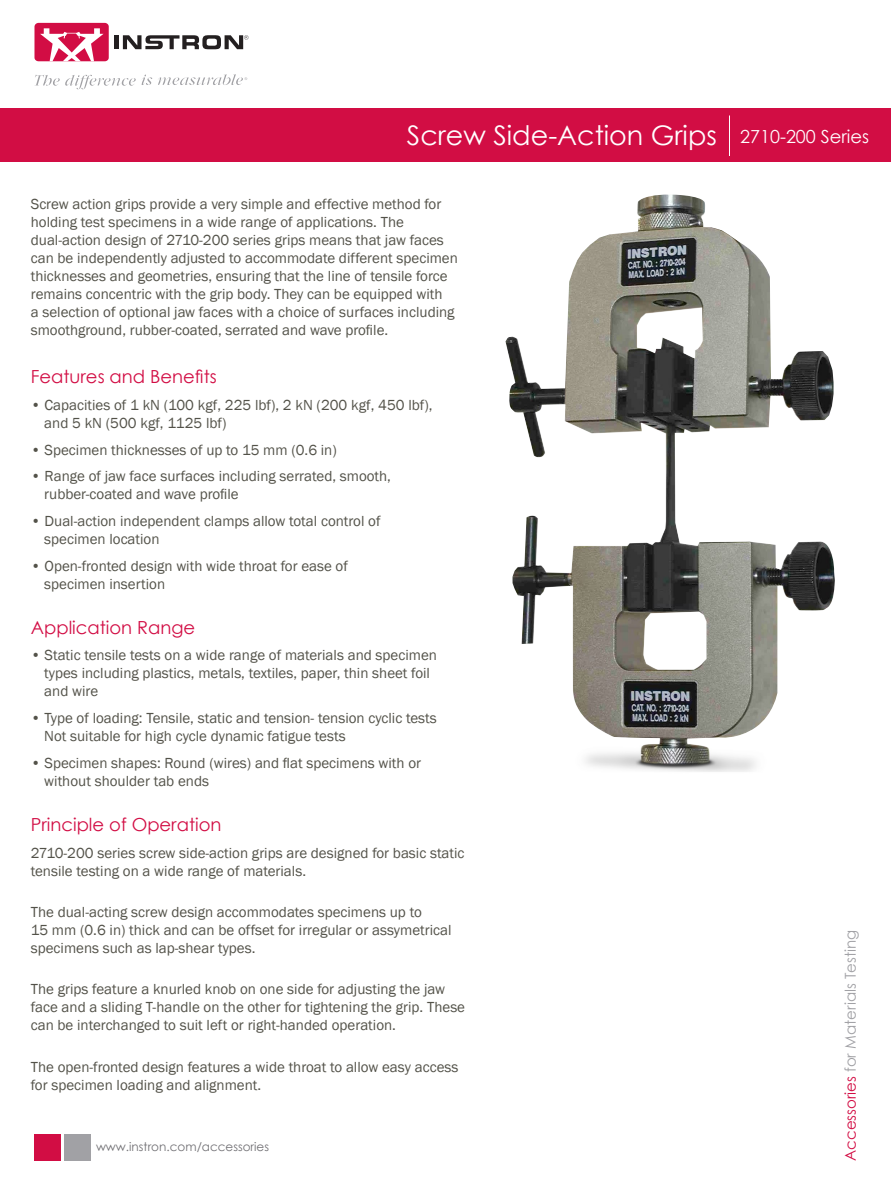
<style>
.page{position:relative;width:891px;height:1188px;background:#fff}
.page>*{position:absolute;margin:0;border:0;box-sizing:border-box;transform-origin:0 0}
.t1{font:27px "Century Gothic";color:#fff}
.t2{font:18px "Century Gothic";color:#d20d44}
.t3{font:15px/18px "Franklin Gothic";color:#535249}
.t4{font:15px "Century Gothic";color:#a1a1a5}
.t5{font:12px "Century Gothic";color:#717074}
.s1{font-size:18px}
.s2{color:#d20d44}
</style>
<div class="page">
<div style="left:34px;top:23px;width:75px;height:38px;background:#d20d44;border-radius:4px"></div>
<svg style="left:40px;top:28px;width:64px;height:33px"></svg>
<hr style="left:114px;top:35px;width:4px;height:14px;background:#231f20">
<svg style="left:123px;top:35px;width:125px;height:14px"></svg>
<svg style="left:35px;top:74px;width:212px;height:15px"></svg>
<div style="left:0;top:108px;width:891px;height:54px;background:#d20d44"></div>
<div style="left:64px;top:1134px;width:27px;height:27px;background:#a1a1a5"></div>
<div style="left:34px;top:1134px;width:28px;height:27px;background:#d20d44"></div>
<img style="left:505px;top:194px;width:330px;height:578px">
<hr style="left:729px;top:116px;width:1px;height:40px;background:#fff">
<p class="t1" style="left:407px;top:116px;width:464px">Screw Side-Action Grips <span class="s1">2710-200 Series</span></p>
<p class="t3" style="left:31px;top:195px;width:429px">Screw action grips provide a very simple and effective method for holding test specimens in a wide range of applications. The dual-action design of 2710-200 series grips means that jaw faces can be independently adjusted to accommodate different specimen thicknesses and geometries, ensuring that the line of tensile force remains concentric with the grip body. They can be equipped with<br>a selection of optional jaw faces with a choice of surfaces including smoothground, rubber-coated, serrated and wave profile.</p>
<p class="t2" style="left:31px;top:364px;width:188px">Features and Benefits</p>
<p class="t3" style="left:44px;top:396px;width:390px;text-indent:-14px">• Capacities of 1 kN (100 kgf, 225 lbf), 2 kN (200 kgf, 450 lbf), and 5 kN (500 kgf, 1125 lbf)</p>
<p class="t3" style="left:31px;top:441px;width:308px">• Specimen thicknesses of up to 15 mm (0.6 in)</p>
<p class="t3" style="left:44px;top:468px;width:348px;text-indent:-14px">• Range of jaw face surfaces including serrated, smooth, rubber-coated and wave profile</p>
<p class="t3" style="left:44px;top:512px;width:338px;text-indent:-14px">• Dual-action independent clamps allow total control of specimen location</p>
<p class="t3" style="left:44px;top:557px;width:305px;text-indent:-14px">• Open-fronted design with wide throat for ease of specimen insertion</p>
<p class="t2" style="left:31px;top:615px;width:166px">Application Range</p>
<p class="t3" style="left:44px;top:647px;width:394px;text-indent:-14px">• Static tensile tests on a wide range of materials and specimen types including plastics, metals, textiles, paper, thin sheet foil and wire</p>
<p class="t3" style="left:44px;top:710px;width:394px;text-indent:-14px">• Type of loading: Tensile, static and tension- tension cyclic tests<br>Not suitable for high cycle dynamic fatigue tests</p>
<p class="t3" style="left:44px;top:754px;width:378px;text-indent:-14px">• Specimen shapes: Round (wires) and flat specimens with or without shoulder tab ends</p>
<p class="t2" style="left:31px;top:812px;width:192px">Principle of Operation</p>
<p class="t3" style="left:31px;top:844px;width:435px">2710-200 series screw side-action grips are designed for basic static tensile testing on a wide range of materials.</p>
<p class="t3" style="left:31px;top:903px;width:422px">The dual-acting screw design accommodates specimens up to<br>15 mm (0.6 in) thick and can be offset for irregular or assymetrical specimens such as lap-shear types.</p>
<p class="t3" style="left:31px;top:981px;width:436px">The grips feature a knurled knob on one side for adjusting the jaw face and a sliding T-handle on the other for tightening the grip. These can be interchanged to suit left or right-handed operation.</p>
<p class="t3" style="left:31px;top:1058px;width:429px">The open-fronted design features a wide throat to allow easy access for specimen loading and alignment.</p>
<p class="t5" style="left:96px;top:1138px;width:175px">www.instron.com/accessories</p>
<p class="t4" style="left:840px;top:1161px;width:233px;rotate:-90deg"><span class="s2">Accessories</span> for Materials Testing</p>
</div>
